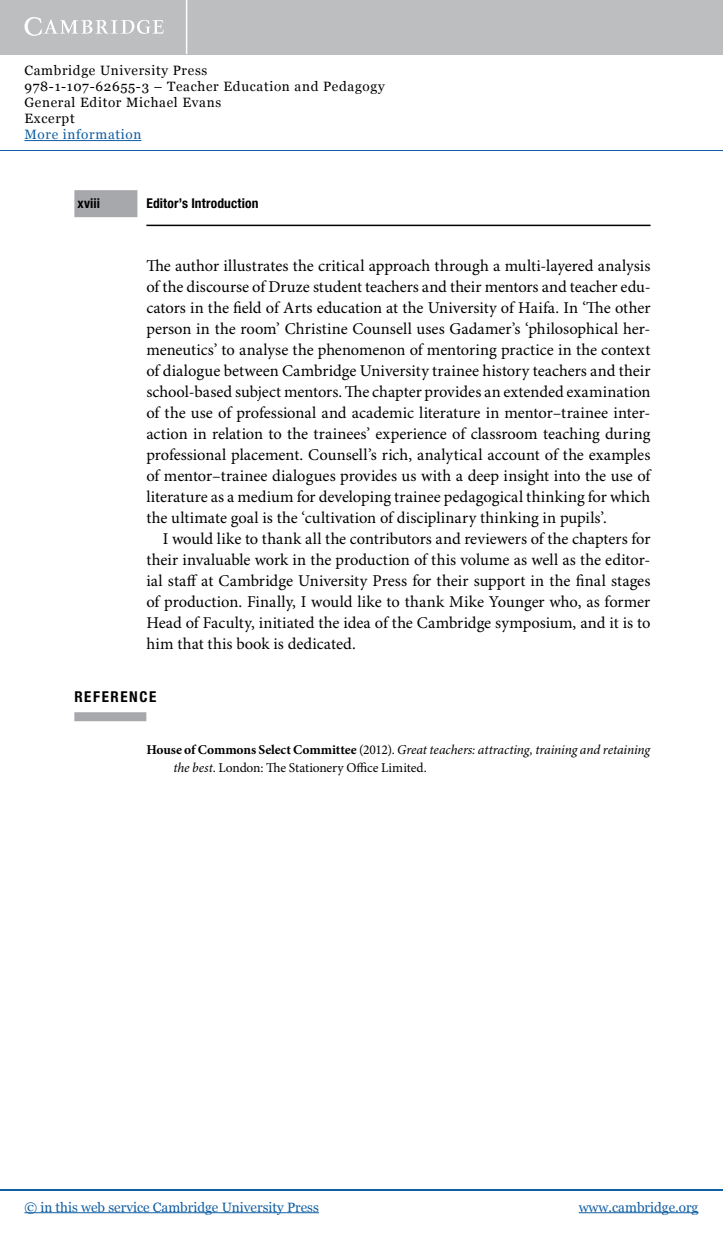
<style>
.page{position:relative;width:723px;height:1236px;background:#fff}
.page>*{position:absolute;margin:0;border:0;box-sizing:border-box;transform-origin:0 0}
.t1{font:16.5px/21px "Minion Pro";letter-spacing:.005em;color:#000;text-align:justify}
.t2{font:700 condensed 15px "Helvetica Neue LT Std";letter-spacing:.105em;color:#000}
.t3{font:italic 13.5px/18px "Minion Pro";letter-spacing:-.01em;color:#000}
.t4{font:13.5px/16px "Georgia";letter-spacing:.05em;color:#000}
.t5{font:13.5px "Georgia";color:#105ea3}
.t6{font:700 condensed 13.5px "Helvetica Neue LT Std";letter-spacing:.01em;color:#000}
.t7{font:13.5px "Georgia";letter-spacing:.05em;color:#105ea3}
.s1{font-weight:700;font-style:normal}
.s2{font-style:normal}
</style>
<div class="page">
<div style="left:0;top:0;width:723px;height:54px;background:#bcbebf"></div>
<hr style="left:186px;top:0;width:1px;height:54px;background:#fff">
<svg style="left:24px;top:17px;width:140px;height:19px"></svg>
<hr style="left:24px;top:140px;width:117px;height:1px;background:#105ea3">
<hr style="left:0;top:150px;width:723px;height:1px;background:#105ea3">
<hr style="left:0;top:1189px;width:723px;height:1px;background:#105ea3">
<hr style="left:24px;top:1212px;width:295px;height:1px;background:#105ea3">
<hr style="left:579px;top:1212px;width:119px;height:1px;background:#105ea3">
<hr style="left:146px;top:225px;width:504px;height:1px;background:#000">
<div style="left:74px;top:190px;width:63px;height:27px;background:#a7a8ab"></div>
<div style="left:74px;top:712px;width:72px;height:9px;background:#a7a8ab"></div>
<p class="t4" style="left:24px;top:62px;width:362px">Cambridge University Press<br>978-1-107-62655-3 – Teacher Education and Pedagogy<br>General Editor Michael Evans<br>Excerpt</p>
<p class="t7" style="left:24px;top:126px;width:118px">More information</p>
<p class="t6" style="left:77px;top:195px;width:24px">xviii</p>
<p class="t6" style="left:146px;top:195px;width:114px">Editor’s Introduction</p>
<p class="t1" style="left:146px;top:256px;width:506px">The author illustrates the critical approach through a multi-layered analysis of the discourse of Druze student teachers and their mentors and teacher edu&shy;cators in the field of Arts education at the University of Haifa . In ‘The other person in the room’ Christine Counsell uses Gadamer’s ‘philosophical her&shy;meneutics’ to analyse the phenomenon of mentoring practice in the context of dialogue between Cambridge University trainee history teachers and their school-based subject mentors. The chapter provides an extended examination of the use of professional and academic literature in mentor–trainee inter&shy;action in relation to the trainees’ experience of classroom teaching during professional placement. Counsell’s rich, analytical account of the examples of mentor–trainee dialogues provides us with a deep insight into the use of literature as a medium for developing trainee pedagogical thinking for which the ultimate goal is the ‘cultivation of disciplinary thinking in pupils’.</p>
<p class="t1" style="left:146px;top:529px;width:506px;text-indent:17px">I would like to thank all the contributors and reviewers of the chapters for their invaluable work in the production of this volume as well as the editor&shy;ial staff at Cambridge University Press for their support in the final stages of production. Finally, I would like to thank Mike Younger who, as former Head of Faculty, initiated the idea of the Cambridge symposium, and it is to him that this book is dedicated.</p>
<p class="t2" style="left:74px;top:687px;width:83px">REFERENCE</p>
<p class="t3" style="left:173px;top:741px;width:478px;text-indent:-27px"><span class="s1">House of Commons Select Committee</span> <span class="s2">( 2012 ).</span> Great teachers: attracting, training and retaining the best <span class="s2">. London : The Stationery Office Limited .</span></p>
<p class="t5" style="left:24px;top:1198px;width:296px">© in this web service Cambridge University Press</p>
<p class="t5" style="left:579px;top:1198px;width:121px">www.cambridge.org</p>
</div>
